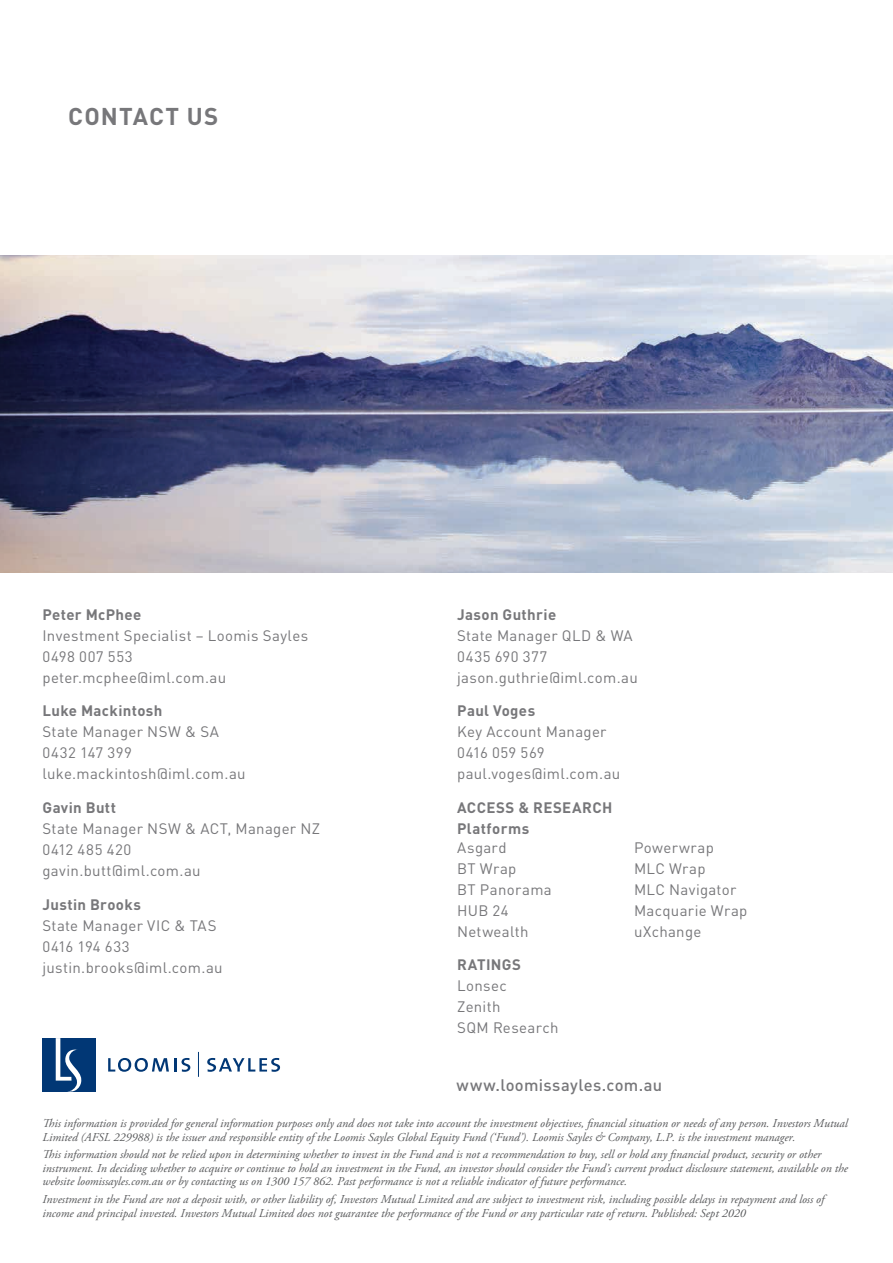
<style>
.page{position:relative;width:893px;height:1263px;background:#fff}
.page>*{position:absolute;margin:0;border:0;box-sizing:border-box;transform-origin:0 0}
.t1{font:700 24px "DINOT";letter-spacing:.05em;color:#77777a}
.t2{font:500 16.5px "DINOT";letter-spacing:.02em;color:#77777a}
.t3{font:15px/21px "DINOT";letter-spacing:.02em;color:#77777a}
.t4{font:700 15px/21px "DINOT";letter-spacing:.025em;color:#77777a}
.t5{font:italic 12px/13.5px "Adobe Garamond Pro";color:#57585a}
</style>
<div class="page">
<div style="left:42px;top:1038px;width:53px;height:53px;background:#013775"></div>
<svg style="left:56px;top:1038px;width:26px;height:54px"></svg>
<svg style="left:108px;top:1058px;width:82px;height:14px"></svg>
<svg style="left:207px;top:1058px;width:73px;height:14px"></svg>
<svg style="left:198px;top:1052px;width:1px;height:25px"></svg>
<img style="left:0;top:255px;width:893px;height:318px">
<h1 class="t1" style="left:68px;top:100px;width:152px">CONTACT US</h1>
<p class="t4" style="left:43px;top:603px;width:100px">Peter McPhee</p>
<p class="t3" style="left:43px;top:624px;width:267px">Investment Specialist – Loomis Sayles<br>0498 007 553 peter.mcphee@iml.com.au</p>
<p class="t4" style="left:43px;top:700px;width:121px">Luke Mackintosh</p>
<p class="t3" style="left:43px;top:721px;width:205px">State Manager NSW &amp; SA<br>0432 147 399 luke.mackintosh@iml.com.au</p>
<p class="t4" style="left:43px;top:797px;width:75px">Gavin Butt</p>
<p class="t3" style="left:43px;top:818px;width:279px">State Manager NSW &amp; ACT, Manager NZ<br>0412 485 420<br>gavin.butt@iml.com.au</p>
<p class="t4" style="left:43px;top:893px;width:100px">Justin Brooks</p>
<p class="t3" style="left:43px;top:915px;width:182px">State Manager VIC &amp; TAS<br>0416 194 633 justin.brooks@iml.com.au</p>
<p class="t4" style="left:457px;top:603px;width:101px">Jason Guthrie</p>
<p class="t3" style="left:457px;top:624px;width:182px">State Manager QLD &amp; WA<br>0435 690 377 jason.guthrie@iml.com.au</p>
<p class="t4" style="left:457px;top:700px;width:80px">Paul Voges</p>
<p class="t3" style="left:457px;top:721px;width:165px">Key Account Manager<br>0416 059 569 paul.voges@iml.com.au</p>
<p class="t4" style="left:457px;top:797px;width:157px">ACCESS &amp; RESEARCH<br>Platforms</p>
<p class="t3" style="left:457px;top:837px;width:96px">Asgard<br>BT Wrap<br>BT Panorama<br>HUB 24<br>Netwealth</p>
<p class="t3" style="left:634px;top:837px;width:115px">Powerwrap<br>MLC Wrap<br>MLC Navigator<br>Macquarie Wrap uXchange</p>
<p class="t4" style="left:457px;top:953px;width:65px">RATINGS</p>
<p class="t3" style="left:457px;top:975px;width:103px">Lonsec<br>Zenith<br>SQM Research</p>
<h2 class="t2" style="left:457px;top:1075px;width:207px">www.loomissayles.com.au</h2>
<p class="t5" style="left:43px;top:1117px;width:807px">This information is provided for general information purposes only and does not take into account the investment objectives, financial situation or needs of any person. Investors Mutual<br>Limited (AFSL 229988) is the issuer and responsible entity of the Loomis Sayles Global Equity Fund (‘Fund’). Loomis Sayles &amp; Company, L.P. is the investment manager.</p>
<p class="t5" style="left:43px;top:1148px;width:807px">This information should not be relied upon in determining whether to invest in the Fund and is not a recommendation to buy, sell or hold any financial product, security or other instrument. In deciding whether to acquire or continue to hold an investment in the Fund, an investor should consider the Fund’s current product disclosure statement, available on the website loomissayles.com.au or by contacting us on 1300 157 862. Past performance is not a reliable indicator of future performance.</p>
<p class="t5" style="left:43px;top:1193px;width:783px">Investment in the Fund are not a deposit with, or other liability of, Investors Mutual Limited and are subject to investment risk, including possible delays in repayment and loss of income and principal invested. Investors Mutual Limited does not guarantee the performance of the Fund or any particular rate of return. Published: Sept 2020</p>
</div>
